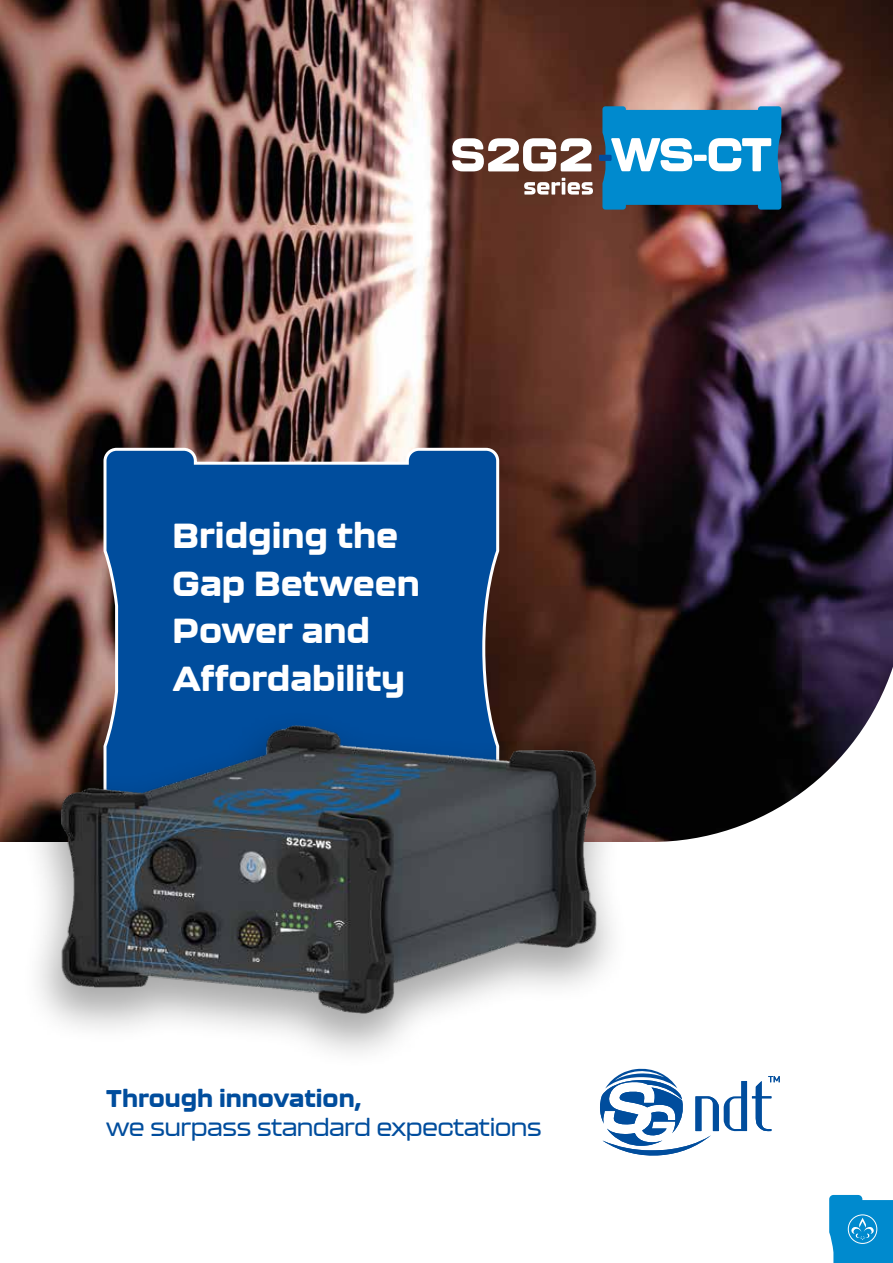
<style>
.page{position:relative;width:893px;height:1263px;background:#fff}
.page>*{position:absolute;margin:0;border:0;box-sizing:border-box;transform-origin:0 0}
.t1{font:800 34.5px/47.4px "Kallisto";color:#fff}
.t2{font:500 24px "Kallisto";color:#004d9d}
.t3{font:800 24px "Kallisto";color:#004d9d}
</style>
<div class="page">
<svg style="left:829px;top:1195px;width:64px;height:68px;background:#1a95d2"></svg>
<img style="left:0;top:0;width:893px;height:842px">
<svg style="left:102px;top:446px;width:399px;height:239px;background:#0f5299"></svg>
<svg style="left:600px;top:1068px;width:180px;height:88px"></svg>
<div style="left:21px;top:710px;width:608px;height:359px;background:#000;opacity:.34"></div>
<img style="left:57px;top:685px;width:543px;height:341px">
<svg style="left:602px;top:106px;width:179px;height:104px;background:#3197cb"></svg>
<div style="left:599px;top:155px;width:13px;height:6px;background:#004d9d"></div>
<svg style="left:452px;top:138px;width:139px;height:33px"></svg>
<svg style="left:524px;top:178px;width:69px;height:17px"></svg>
<p class="t1" style="left:173px;top:511px;width:249px">Bridging the<br>Gap Between<br>Power and<br>Affordability</p>
<p class="t3" style="left:106px;top:1083px;width:256px">Through innovation,</p>
<p class="t2" style="left:106px;top:1113px;width:437px">we surpass standard expectations</p>
</div>
